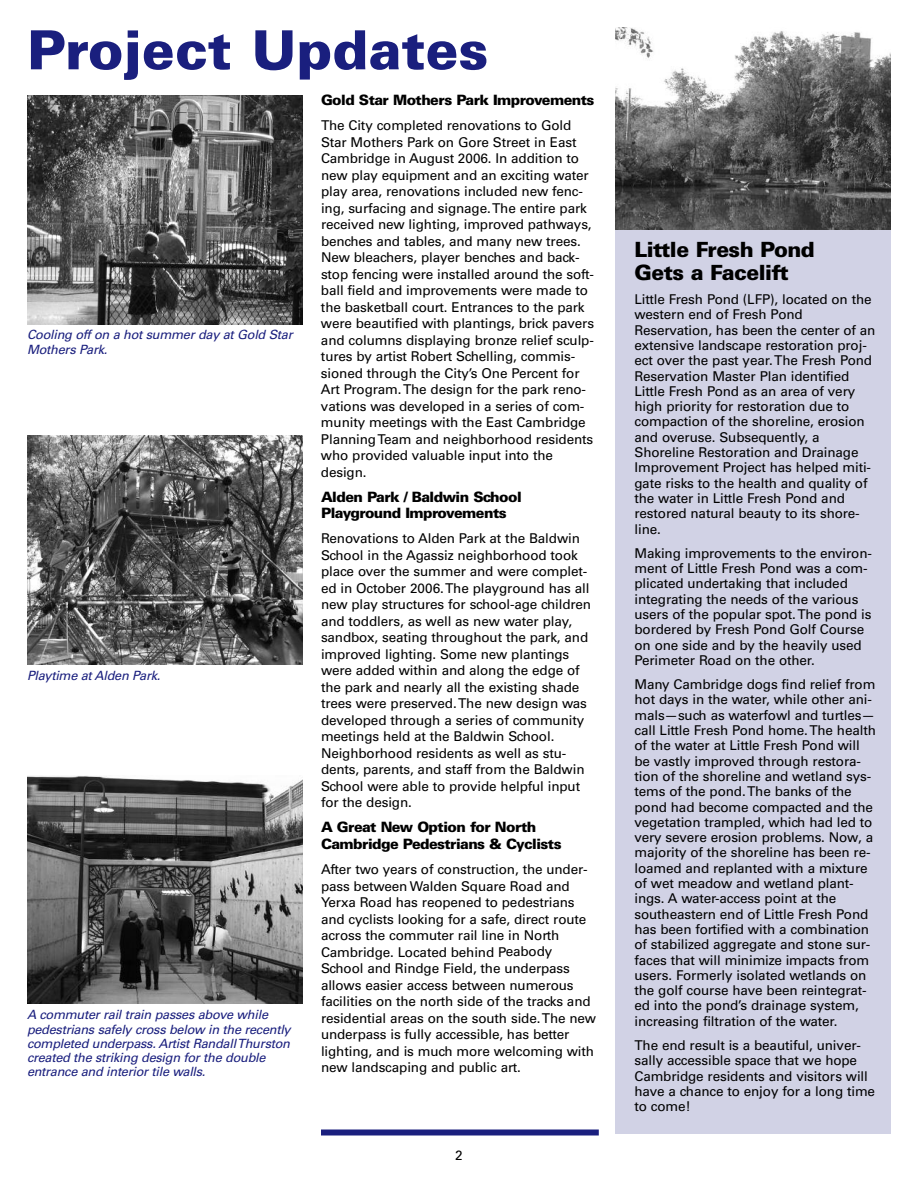
<style>
.page{position:relative;width:918px;height:1188px;background:#fff}
.page>*{position:absolute;margin:0;border:0;box-sizing:border-box;transform-origin:0 0}
.t1{font:900 54px "Univers";color:#1a1f7e}
.t2{font:900 21px/22.5px "Univers";letter-spacing:-.025em;color:#000}
.t3{font:900 14.25px/16px "Univers";letter-spacing:-.04em;color:#000}
.t4{font:13.5px/16.5px "Univers";letter-spacing:-.01em;color:#000}
.t5{font:italic 12.75px/14.2px "Univers";letter-spacing:-.02em;color:#1a1f7e}
</style>
<div class="page">
<div style="left:615px;top:27px;width:276px;height:1107px;background:#d1d2e5"></div>
<img style="left:27px;top:95px;width:276px;height:229px">
<img style="left:27px;top:776px;width:276px;height:228px">
<img style="left:27px;top:436px;width:276px;height:229px">
<img style="left:615px;top:27px;width:276px;height:202px">
<div style="left:321px;top:1130px;width:278px;height:6px;background:#1a1f7e"></div>
<h1 class="t1" style="left:27px;top:30px;width:463px">Project Updates</h1>
<p class="t5" style="left:27px;top:329px;width:267px">Cooling off on a hot summer day at Gold Star<br>Mothers Park.</p>
<p class="t5" style="left:27px;top:669px;width:135px">Playtime at Alden Park.</p>
<p class="t5" style="left:27px;top:1009px;width:265px">A commuter rail train passes above while pedestrians safely cross below in the recently completed underpass. Artist Randall Thurston created the striking design for the double entrance and interior tile walls.</p>
<p class="t3" style="left:321px;top:93px;width:275px">Gold Star Mothers Park Improvements</p>
<p class="t4" style="left:321px;top:119px;width:275px">The City completed renovations to Gold Star Mothers Park on Gore Street in East Cambridge in August 2006. In addition to new play equipment and an exciting water play area, renovations included new fenc&shy;ing, surfacing and signage. The entire park received new lighting, improved pathways, benches and tables, and many new trees.<br>New bleachers, player benches and back&shy;stop fencing were installed around the soft&shy;ball field and improvements were made to the basketball court. Entrances to the park were beautified with plantings, brick pavers and columns displaying bronze relief sculp&shy;tures by artist Robert Schelling, commis&shy;sioned through the City’s One Percent for Art Program. The design for the park reno&shy;vations was developed in a series of com&shy;munity meetings with the East Cambridge Planning Team and neighborhood residents who provided valuable input into the design.</p>
<p class="t3" style="left:321px;top:490px;width:202px">Alden Park / Baldwin School<br>Playground Improvements</p>
<p class="t4" style="left:321px;top:532px;width:272px">Renovations to Alden Park at the Baldwin School in the Agassiz neighborhood took place over the summer and were complet&shy;ed in October 2006. The playground has all new play structures for school-age children and toddlers, as well as new water play, sandbox, seating throughout the park, and improved lighting. Some new plantings were added within and along the edge of the park and nearly all the existing shade trees were preserved. The new design was developed through a series of community meetings held at the Baldwin School.<br>Neighborhood residents as well as stu&shy;dents, parents, and staff from the Baldwin School were able to provide helpful input for the design.</p>
<p class="t3" style="left:321px;top:821px;width:242px">A Great New Option for North<br>Cambridge Pedestrians &amp; Cyclists</p>
<p class="t4" style="left:321px;top:862px;width:277px">After two years of construction, the under&shy;pass between Walden Square Road and Yerxa Road has reopened to pedestrians and cyclists looking for a safe, direct route across the commuter rail line in North Cambridge. Located behind Peabody School and Rindge Field, the underpass allows easier access between numerous facilities on the north side of the tracks and residential areas on the south side. The new underpass is fully accessible, has better lighting, and is much more welcoming with new landscaping and public art.</p>
<p class="t4" style="left:455px;top:1148px;width:9px">2</p>
<h2 class="t2" style="left:634px;top:240px;width:182px">Little Fresh Pond<br>Gets a Facelift</h2>
<p class="t4" style="left:634px;top:293px;width:243px;line-height:15.3px">Little Fresh Pond (LFP), located on the western end of Fresh Pond Reservation, has been the center of an extensive landscape restoration proj&shy;ect over the past year. The Fresh Pond Reservation Master Plan identified Little Fresh Pond as an area of very high priority for restoration due to compaction of the shoreline, erosion and overuse. Subsequently, a Shoreline Restoration and Drainage Improvement Project has helped miti&shy;gate risks to the health and quality of the water in Little Fresh Pond and restored natural beauty to its shore&shy;line.</p>
<p class="t4" style="left:634px;top:547px;width:239px;line-height:15.3px">Making improvements to the environ&shy;ment of Little Fresh Pond was a com&shy;plicated undertaking that included integrating the needs of the various users of the popular spot. The pond is bordered by Fresh Pond Golf Course on one side and by the heavily used Perimeter Road on the other.</p>
<p class="t4" style="left:634px;top:678px;width:243px;line-height:15.3px">Many Cambridge dogs find relief from hot days in the water, while other ani&shy;mals—such as waterfowl and turtles— call Little Fresh Pond home. The health of the water at Little Fresh Pond will be vastly improved through restora&shy;tion of the shoreline and wetland sys&shy;tems of the pond. The banks of the pond had become compacted and the vegetation trampled, which had led to very severe erosion problems. Now, a majority of the shoreline has been re&shy;loamed and replanted with a mixture of wet meadow and wetland plant&shy;ings. A water-access point at the southeastern end of Little Fresh Pond has been fortified with a combination of stabilized aggregate and stone sur&shy;faces that will minimize impacts from users. Formerly isolated wetlands on the golf course have been reintegrat&shy;ed into the pond’s drainage system, increasing filtration of the water.</p>
<p class="t4" style="left:635px;top:1039px;width:242px;line-height:15.3px">The end result is a beautiful, univer&shy;sally accessible space that we hope<br>Cambridge residents and visitors will have a chance to enjoy for a long time to come!</p>
</div>
